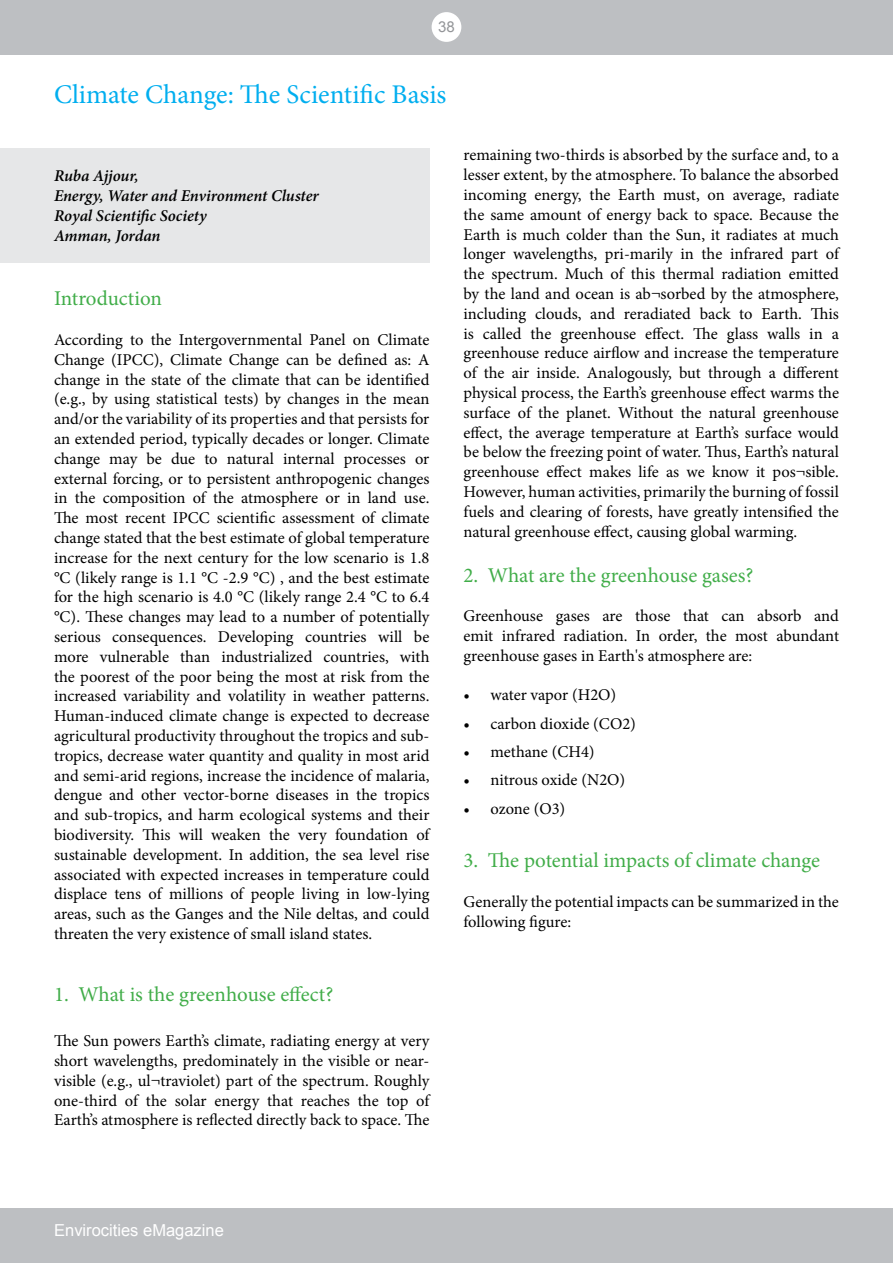
<style>
.page{position:relative;width:893px;height:1263px;background:#fff}
.page>*{position:absolute;margin:0;border:0;box-sizing:border-box;transform-origin:0 0}
.t1{font:27px "Minion Pro";color:#00aeef}
.t2{font:21px "Minion Pro";letter-spacing:-.005em;color:#41ad49}
.t3{font:16.5px/19.8px "Minion Pro";color:#000;text-align:justify}
.t4{font:italic 600 16.5px/19.8px "Minion Pro";letter-spacing:-.005em;color:#000}
.t5{font:16.5px "Arial";color:#fff}
.t6{font:15px "Arial";color:#939598}
</style>
<div class="page">
<div style="left:0;top:148px;width:429px;height:115px;background:#e6e7e8"></div>
<div style="left:0;top:1209px;width:893px;height:54px;background:#bdbfc2"></div>
<div style="left:0;top:0;width:893px;height:54px;background:#bdbfc2"></div>
<div style="left:432px;top:12px;width:29px;height:30px;background:#fff;border-radius:50%"></div>
<p class="t6" style="left:438px;top:17px;width:18px">38</p>
<h1 class="t1" style="left:54px;top:76px;width:394px">Climate Change: The Scientific Basis</h1>
<p class="t4" style="left:54px;top:166px;width:266px">Ruba Ajjour,<br>Energy, Water and Environment Cluster<br>Royal Scientific Society<br>Amman, Jordan</p>
<p class="t2" style="left:54px;top:285px;width:109px">Introduction</p>
<p class="t3" style="left:54px;top:330px;width:377px">According to the Intergovernmental Panel on Climate Change (IPCC), Climate Change can be defined as: A change in the state of the climate that can be identified (e.g., by using statistical tests) by changes in the mean and/or the variability of its properties and that persists for an extended period, typically decades or longer. Climate change may be due to natural internal processes or external forcing, or to persistent anthropogenic changes in the composition of the atmosphere or in land use.<br>The most recent IPCC scientific assessment of climate change stated that the best estimate of global temperature increase for the next century for the low scenario is 1.8 °C (likely range is 1.1 °C -2.9 °C) , and the best estimate for the high scenario is 4.0 °C (likely range 2.4 °C to 6.4 °C). These changes may lead to a number of potentially serious consequences. Developing countries will be more vulnerable than industrialized countries, with the poorest of the poor being the most at risk from the increased variability and volatility in weather patterns.<br>Human-induced climate change is expected to decrease agricultural productivity throughout the tropics and sub&shy;tropics, decrease water quantity and quality in most arid and semi-arid regions, increase the incidence of malaria, dengue and other vector-borne diseases in the tropics and sub-tropics, and harm ecological systems and their biodiversity. This will weaken the very foundation of sustainable development. In addition, the sea level rise associated with expected increases in temperature could displace tens of millions of people living in low-lying areas, such as the Ganges and the Nile deltas, and could threaten the very existence of small island states.</p>
<p class="t2" style="left:54px;top:980px;width:281px">1. What is the greenhouse effect?</p>
<p class="t3" style="left:54px;top:1031px;width:377px">The Sun powers Earth’s climate, radiating energy at very short wavelengths, predominately in the visible or near&shy;visible (e.g., ul¬traviolet) part of the spectrum. Roughly one-third of the solar energy that reaches the top of Earth’s atmosphere is reflected directly back to space. The</p>
<p class="t3" style="left:463px;top:145px;width:377px">remaining two-thirds is absorbed by the surface and, to a lesser extent, by the atmosphere. To balance the absorbed incoming energy, the Earth must, on average, radiate the same amount of energy back to space. Because the Earth is much colder than the Sun, it radiates at much longer wavelengths, pri-marily in the infrared part of the spectrum. Much of this thermal radiation emitted by the land and ocean is ab¬sorbed by the atmosphere, including clouds, and reradiated back to Earth. This is called the greenhouse effect. The glass walls in a greenhouse reduce airflow and increase the temperature of the air inside. Analogously, but through a different physical process, the Earth’s greenhouse effect warms the surface of the planet. Without the natural greenhouse effect, the average temperature at Earth’s surface would be below the freezing point of water. Thus, Earth’s natural greenhouse effect makes life as we know it pos¬sible.<br>However, human activities, primarily the burning of fossil fuels and clearing of forests, have greatly intensified the natural greenhouse effect, causing global warming.</p>
<p class="t2" style="left:463px;top:561px;width:291px">2. What are the greenhouse gases?</p>
<p class="t3" style="left:463px;top:606px;width:377px">Greenhouse gases are those that can absorb and emit infrared radiation. In order, the most abundant greenhouse gases in Earth's atmosphere are:</p>
<p class="t3" style="left:463px;top:685px;width:154px">• water vapor (H2O)</p>
<p class="t3" style="left:463px;top:713px;width:174px">• carbon dioxide (CO2)</p>
<p class="t3" style="left:463px;top:742px;width:133px">• methane (CH4)</p>
<p class="t3" style="left:463px;top:770px;width:163px">• nitrous oxide (N2O)</p>
<p class="t3" style="left:463px;top:798px;width:103px">• ozone (O3)</p>
<p class="t2" style="left:463px;top:846px;width:358px">3. The potential impacts of climate change</p>
<p class="t3" style="left:463px;top:892px;width:377px">Generally the potential impacts can be summarized in the following figure:</p>
<p class="t5" style="left:54px;top:1219px;width:171px">Envirocities eMagazine</p>
</div>
